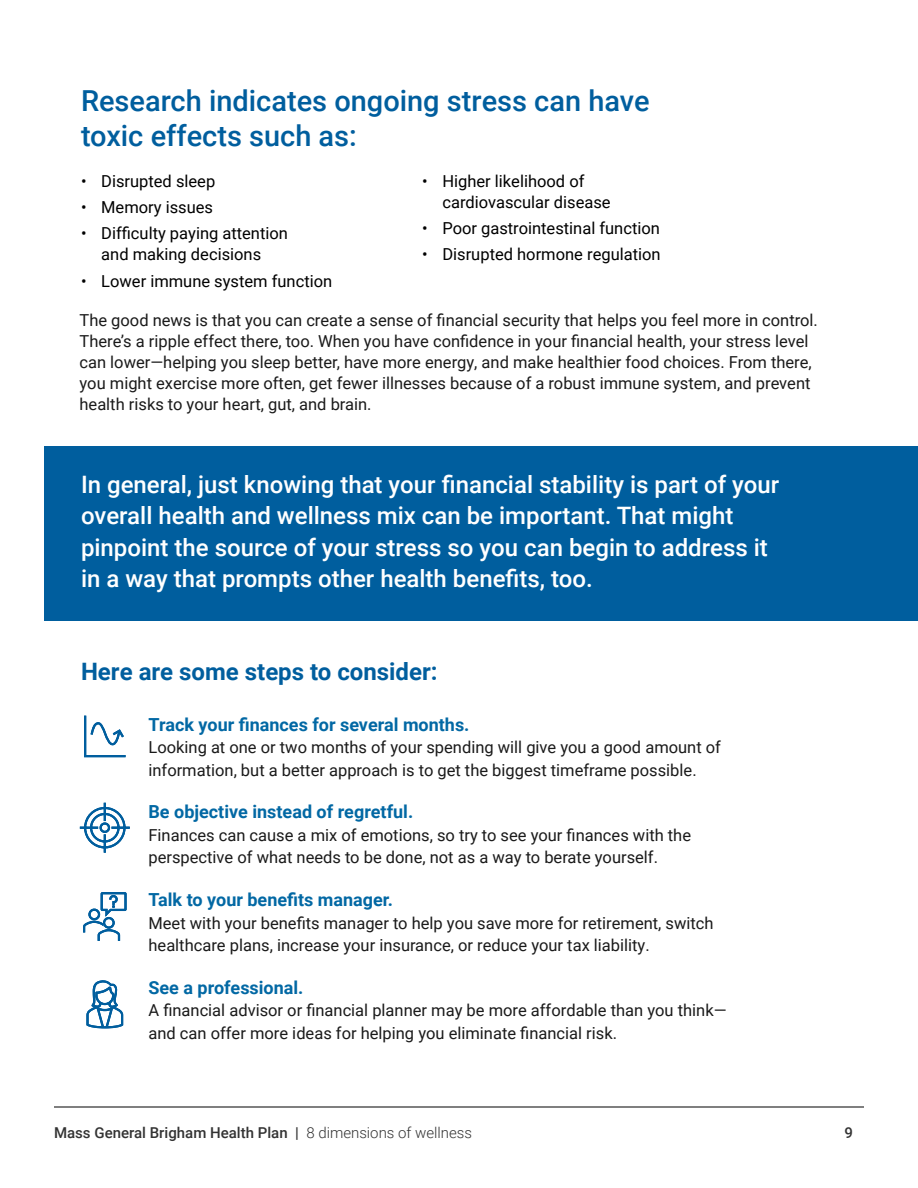
<style>
.page{position:relative;width:918px;height:1188px;background:#fff}
.page>*{position:absolute;margin:0;border:0;box-sizing:border-box;transform-origin:0 0}
.t1{font:500 28.95px/34.5px "Roboto";color:#005e9e}
.t2{font:500 24px/31.5px "Roboto";color:#fff}
.t3{font:700 24px "Roboto";color:#005e9e}
.t4{font:700 18px "Roboto";color:#0268a4}
.t5{font:16.5px/22.5px "Roboto";color:#1a1a1a}
.t6{font:16.5px/21px "Roboto";color:#000;text-align:center}
.t7{font:500 15px "Roboto";color:#333}
.s1{font-weight:300}
</style>
<div class="page">
<div style="left:44px;top:446px;width:874px;height:175px;background:#005e9e"></div>
<hr style="left:54px;top:1107px;width:810px;height:1px;background:#000">
<svg style="left:84px;top:716px;width:41px;height:41px"></svg>
<svg style="left:80px;top:803px;width:49px;height:49px"></svg>
<svg style="left:83px;top:892px;width:43px;height:49px"></svg>
<svg style="left:87px;top:980px;width:36px;height:48px"></svg>
<p class="t1" style="left:81px;top:83px;width:570px">Research indicates ongoing stress can have toxic effects such as:</p>
<p class="t6" style="left:81px;top:170px;width:136px">• Disrupted sleep</p>
<p class="t6" style="left:81px;top:196px;width:134px">• Memory issues</p>
<p class="t6" style="left:81px;top:222px;width:209px">• Difficulty paying attention and making decisions</p>
<p class="t6" style="left:81px;top:270px;width:253px">• Lower immune system function</p>
<p class="t6" style="left:442px;top:170px;width:170px;text-align:left;text-indent:-20px">• Higher likelihood of cardiovascular disease</p>
<p class="t6" style="left:422px;top:217px;width:239px">• Poor gastrointestinal function</p>
<p class="t6" style="left:422px;top:243px;width:240px">• Disrupted hormone regulation</p>
<p class="t5" style="left:80px;top:309px;width:740px;line-height:21px">The good news is that you can create a sense of financial security that helps you feel more in control.<br>There’s a ripple effect there, too. When you have confidence in your financial health, your stress level can lower—helping you sleep better, have more energy, and make healthier food choices. From there, you might exercise more often, get fewer illnesses because of a robust immune system, and prevent health risks to your heart, gut, and brain.</p>
<p class="t2" style="left:81px;top:468px;width:700px">In general, just knowing that your financial stability is part of your overall health and wellness mix can be important. That might pinpoint the source of your stress so you can begin to address it in a way that prompts other health benefits, too.</p>
<p class="t3" style="left:81px;top:655px;width:358px">Here are some steps to consider:</p>
<p class="t4" style="left:148px;top:712px;width:323px">Track your finances for several months.</p>
<p class="t5" style="left:148px;top:735px;width:574px">Looking at one or two months of your spending will give you a good amount of information, but a better approach is to get the biggest timeframe possible.</p>
<p class="t4" style="left:148px;top:799px;width:266px">Be objective instead of regretful.</p>
<p class="t5" style="left:148px;top:823px;width:544px">Finances can cause a mix of emotions, so try to see your finances with the perspective of what needs to be done, not as a way to berate yourself.</p>
<p class="t4" style="left:148px;top:887px;width:246px">Talk to your benefits manager.</p>
<p class="t5" style="left:148px;top:911px;width:567px">Meet with your benefits manager to help you save more for retirement, switch healthcare plans, increase your insurance, or reduce your tax liability.</p>
<p class="t4" style="left:148px;top:975px;width:157px">See a professional.</p>
<p class="t5" style="left:148px;top:999px;width:580px">A financial advisor or financial planner may be more affordable than you think— and can offer more ideas for helping you eliminate financial risk.</p>
<p class="t7" style="left:54px;top:1122px;width:420px">Mass General Brigham Health Plan | <span class="s1">8 dimensions of wellness</span></p>
<p class="t7" style="left:845px;top:1122px;width:10px">9</p>
</div>
